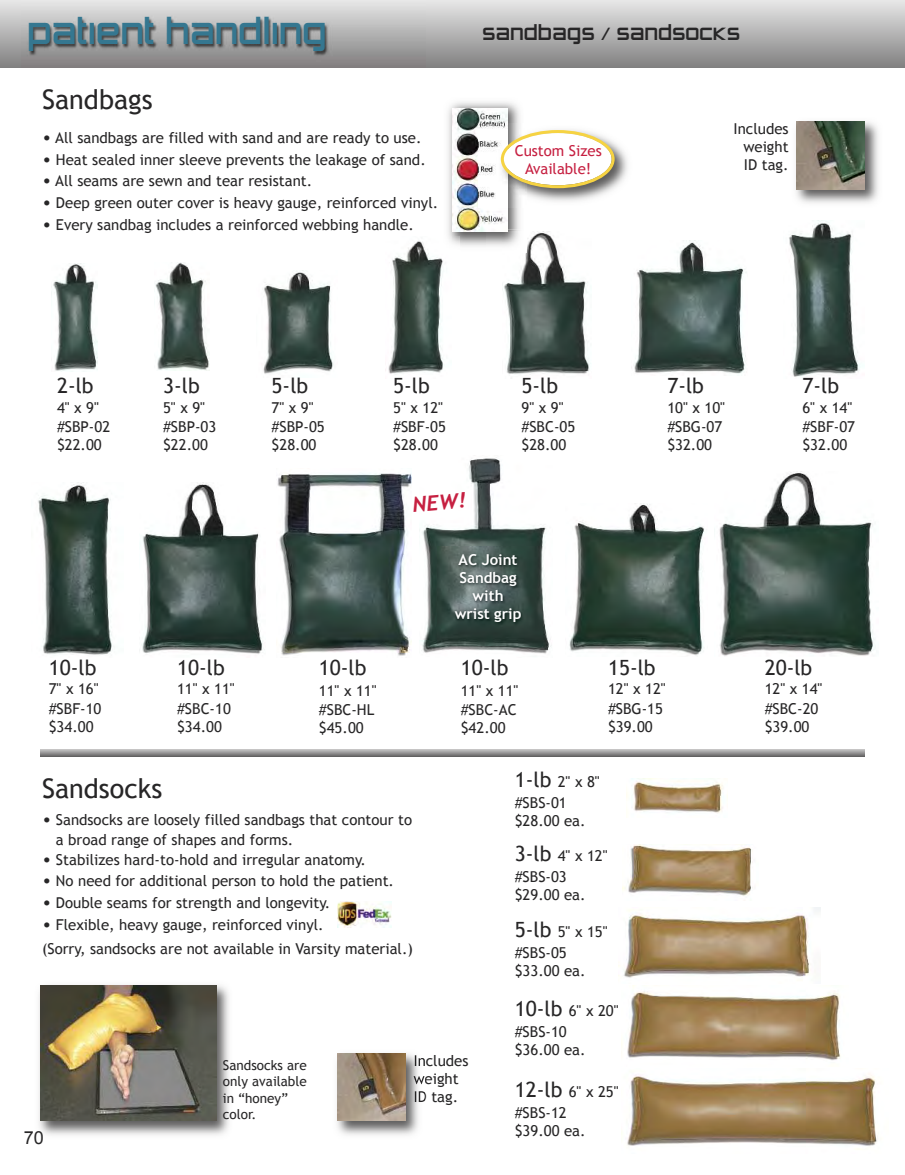
<style>
.page{position:relative;width:905px;height:1175px;background:#fff}
.page>*{position:absolute;margin:0;border:0;box-sizing:border-box;transform-origin:0 0}
.t1{font:36px "Zero Twos";color:#357790}
.t2{font:27px "Trebuchet MS";color:#272627}
.t3{font:21px "Trebuchet MS";color:#272627}
.t4{font:21px "Zero Twos";color:#272627}
.t5{font:italic 700 21px "Trebuchet";color:#c62041}
.t6{font:18px "Arial";color:#272627}
.t7{font:15px/19.4px "Trebuchet MS";color:#272627}
.t8{font:700 15px/18px "Trebuchet MS";color:#fff;text-align:center}
.t9{font:15px/18px "Trebuchet MS";color:#c62041;text-align:center}
.t10{font:13.5px/16.2px "Trebuchet MS";color:#272627}
.s1{font-size:18px}
.s2{font-size:21px}
</style>
<div class="page">
<img style="left:626px;top:778px;width:97px;height:35px">
<img style="left:622px;top:844px;width:131px;height:52px">
<img style="left:618px;top:907px;width:202px;height:71px">
<img style="left:621px;top:986px;width:220px;height:75px">
<img style="left:621px;top:1074px;width:257px;height:76px">
<img style="left:719px;top:472px;width:157px;height:184px">
<img style="left:38px;top:482px;width:74px;height:173px">
<img style="left:142px;top:482px;width:121px;height:172px">
<img style="left:569px;top:504px;width:135px;height:151px">
<img style="left:338px;top:901px;width:54px;height:26px">
<img style="left:39px;top:985px;width:190px;height:150px">
<img style="left:40px;top:986px;width:176px;height:134px">
<img style="left:337px;top:1053px;width:82px;height:82px">
<svg style="left:415px;top:1054px;width:9px;height:12px"></svg>
<svg style="left:413px;top:1075px;width:11px;height:10px"></svg>
<svg style="left:415px;top:1091px;width:9px;height:12px"></svg>
<img style="left:338px;top:1053px;width:67px;height:68px">
<div style="left:0;top:0;width:904px;height:68px;background:linear-gradient(to bottom,#e7e7e7,#828282)"></div>
<img style="left:21px;top:0;width:404px;height:68px">
<img style="left:796px;top:121px;width:83px;height:82px">
<img style="left:796px;top:122px;width:68px;height:67px">
<svg style="left:40px;top:749px;width:824px;height:7px;background:#9a9a9a"></svg>
<img style="left:419px;top:457px;width:133px;height:197px">
<img style="left:277px;top:473px;width:135px;height:183px">
<img style="left:51px;top:263px;width:46px;height:108px">
<img style="left:155px;top:262px;width:55px;height:108px">
<img style="left:385px;top:241px;width:58px;height:133px">
<img style="left:263px;top:271px;width:71px;height:103px">
<img style="left:502px;top:231px;width:89px;height:143px">
<img style="left:631px;top:240px;width:116px;height:134px">
<img style="left:789px;top:220px;width:71px;height:157px">
<img style="left:448px;top:102px;width:72px;height:144px">
<img style="left:441px;top:236px;width:18px;height:17px">
<img style="left:486px;top:230px;width:40px;height:23px">
<img style="left:452px;top:108px;width:55px;height:123px">
<img style="left:478px;top:123px;width:150px;height:84px">
<svg style="left:501px;top:130px;width:113px;height:58px"></svg>
<img style="left:437px;top:546px;width:105px;height:99px">
<h1 class="t1" style="left:27px;top:10px;width:301px">patient handling</h1>
<h2 class="t2" style="left:42px;top:84px;width:112px">Sandbags</h2>
<p class="t7" style="left:42px;top:128px;width:381px"><span class="s1">•</span> All sandbags are filled with sand and are ready to use.</p>
<p class="t7" style="left:42px;top:150px;width:385px"><span class="s1">•</span> Heat sealed inner sleeve prevents the leakage of sand.</p>
<p class="t7" style="left:42px;top:171px;width:272px"><span class="s1">•</span> All seams are sewn and tear resistant.</p>
<p class="t7" style="left:42px;top:193px;width:398px"><span class="s1">•</span> Deep green outer cover is heavy gauge, reinforced vinyl.</p>
<p class="t7" style="left:42px;top:214px;width:373px"><span class="s1">•</span> Every sandbag includes a reinforced webbing handle.</p>
<h3 class="t4" style="left:482px;top:20px;width:259px">sandbags / sandsocks</h3>
<p class="t9" style="left:514px;top:141px;width:89px">Custom Sizes<br>Available!</p>
<p class="t7" style="left:743px;top:120px;width:47px;line-height:18px;text-align:justify;text-indent:-10px">Includes weight ID tag.</p>
<h3 class="t3" style="left:57px;top:373px;width:38px">2-lb</h3>
<p class="t7" style="left:57px;top:397px;width:55px">4" x 9" #SBP-02</p>
<p class="t7" style="left:57px;top:435px;width:46px">$22.00</p>
<h3 class="t3" style="left:163px;top:373px;width:38px">3-lb</h3>
<p class="t7" style="left:163px;top:397px;width:55px">5" x 9" #SBP-03</p>
<p class="t7" style="left:163px;top:435px;width:46px">$22.00</p>
<h3 class="t3" style="left:272px;top:373px;width:38px">5-lb</h3>
<p class="t7" style="left:272px;top:397px;width:55px">7" x 9" #SBP-05</p>
<p class="t7" style="left:272px;top:435px;width:46px">$28.00</p>
<h3 class="t3" style="left:393px;top:373px;width:38px">5-lb</h3>
<p class="t7" style="left:393px;top:397px;width:54px">5" x 12" #SBF-05</p>
<p class="t7" style="left:393px;top:435px;width:46px">$28.00</p>
<h3 class="t5" style="left:411px;top:493px;width:55px;rotate:-5deg">NEW!</h3>
<h3 class="t3" style="left:521px;top:373px;width:38px">5-lb</h3>
<p class="t7" style="left:521px;top:397px;width:55px">9" x 9" #SBC-05</p>
<p class="t7" style="left:521px;top:435px;width:46px">$28.00</p>
<p class="t8" style="left:454px;top:550px;width:68px">AC Joint<br>Sandbag with wrist grip</p>
<h3 class="t3" style="left:667px;top:373px;width:38px">7-lb</h3>
<p class="t7" style="left:667px;top:397px;width:59px">10" x 10" #SBG-07</p>
<p class="t7" style="left:667px;top:435px;width:46px">$32.00</p>
<h3 class="t3" style="left:802px;top:373px;width:38px">7-lb</h3>
<p class="t7" style="left:802px;top:397px;width:54px">6" x 14" #SBF-07</p>
<p class="t7" style="left:802px;top:435px;width:46px">$32.00</p>
<h3 class="t3" style="left:49px;top:655px;width:49px">10-lb</h3>
<p class="t7" style="left:49px;top:679px;width:54px">7" x 16" #SBF-10</p>
<p class="t7" style="left:49px;top:717px;width:46px">$34.00</p>
<h3 class="t3" style="left:177px;top:655px;width:49px">10-lb</h3>
<p class="t7" style="left:177px;top:679px;width:59px">11" x 11" #SBC-10</p>
<p class="t7" style="left:177px;top:717px;width:46px">$34.00</p>
<h2 class="t2" style="left:42px;top:772px;width:122px">Sandsocks</h2>
<h3 class="t3" style="left:319px;top:655px;width:49px">10-lb</h3>
<p class="t7" style="left:319px;top:681px;width:59px">11" x 11" #SBC-HL</p>
<p class="t7" style="left:319px;top:718px;width:46px">$45.00</p>
<p class="t7" style="left:56px;top:810px;width:358px;text-indent:-14px"><span class="s1">•</span> Sandsocks are loosely filled sandbags that contour to a broad range of shapes and forms.</p>
<p class="t7" style="left:42px;top:849px;width:325px"><span class="s1">•</span> Stabilizes hard-to-hold and irregular anatomy.</p>
<p class="t7" style="left:42px;top:871px;width:353px"><span class="s1">•</span> No need for additional person to hold the patient.</p>
<p class="t7" style="left:42px;top:893px;width:290px"><span class="s1">•</span> Double seams for strength and longevity.</p>
<p class="t7" style="left:42px;top:912px;width:372px;line-height:24px"><span class="s1">•</span> Flexible, heavy gauge, reinforced vinyl.<br>(Sorry, sandsocks are not available in Varsity material.)</p>
<h3 class="t3" style="left:461px;top:655px;width:49px">10-lb</h3>
<p class="t7" style="left:461px;top:681px;width:59px">11" x 11" #SBC-AC</p>
<p class="t7" style="left:461px;top:718px;width:46px">$42.00</p>
<h3 class="t3" style="left:608px;top:655px;width:49px">15-lb</h3>
<p class="t7" style="left:608px;top:679px;width:59px">12" x 12" #SBG-15</p>
<p class="t7" style="left:608px;top:717px;width:46px">$39.00</p>
<p class="t7" style="left:514px;top:771px;width:86px;line-height:20.9px"><span class="s2">1-lb</span> 2" x 8" #SBS-01</p>
<p class="t7" style="left:514px;top:810px;width:72px">$28.00 ea.</p>
<p class="t7" style="left:514px;top:845px;width:94px;line-height:20.9px"><span class="s2">3-lb</span> 4" x 12" #SBS-03</p>
<p class="t7" style="left:514px;top:884px;width:72px">$29.00 ea.</p>
<p class="t7" style="left:514px;top:921px;width:94px;line-height:20.9px"><span class="s2">5-lb</span> 5" x 15" #SBS-05</p>
<p class="t7" style="left:514px;top:960px;width:72px">$33.00 ea.</p>
<p class="t6" style="left:24px;top:1127px;width:22px">70</p>
<p class="t10" style="left:223px;top:1057px;width:85px">Sandsocks are only available in “honey” color.</p>
<p class="t7" style="left:413px;top:1051px;width:57px;line-height:18px">Includes weight<br>ID tag.</p>
<p class="t7" style="left:515px;top:1000px;width:105px;line-height:20.7px"><span class="s2">10-lb</span> 6" x 20" #SBS-10</p>
<p class="t7" style="left:515px;top:1040px;width:72px">$36.00 ea.</p>
<p class="t7" style="left:514px;top:1081px;width:105px;line-height:20.9px"><span class="s2">12-lb</span> 6" x 25" #SBS-12</p>
<p class="t7" style="left:515px;top:1121px;width:72px">$39.00 ea.</p>
<h3 class="t3" style="left:764px;top:655px;width:49px">20-lb</h3>
<p class="t7" style="left:764px;top:679px;width:59px">12" x 14" #SBC-20</p>
<p class="t7" style="left:764px;top:717px;width:46px">$39.00</p>
</div>
